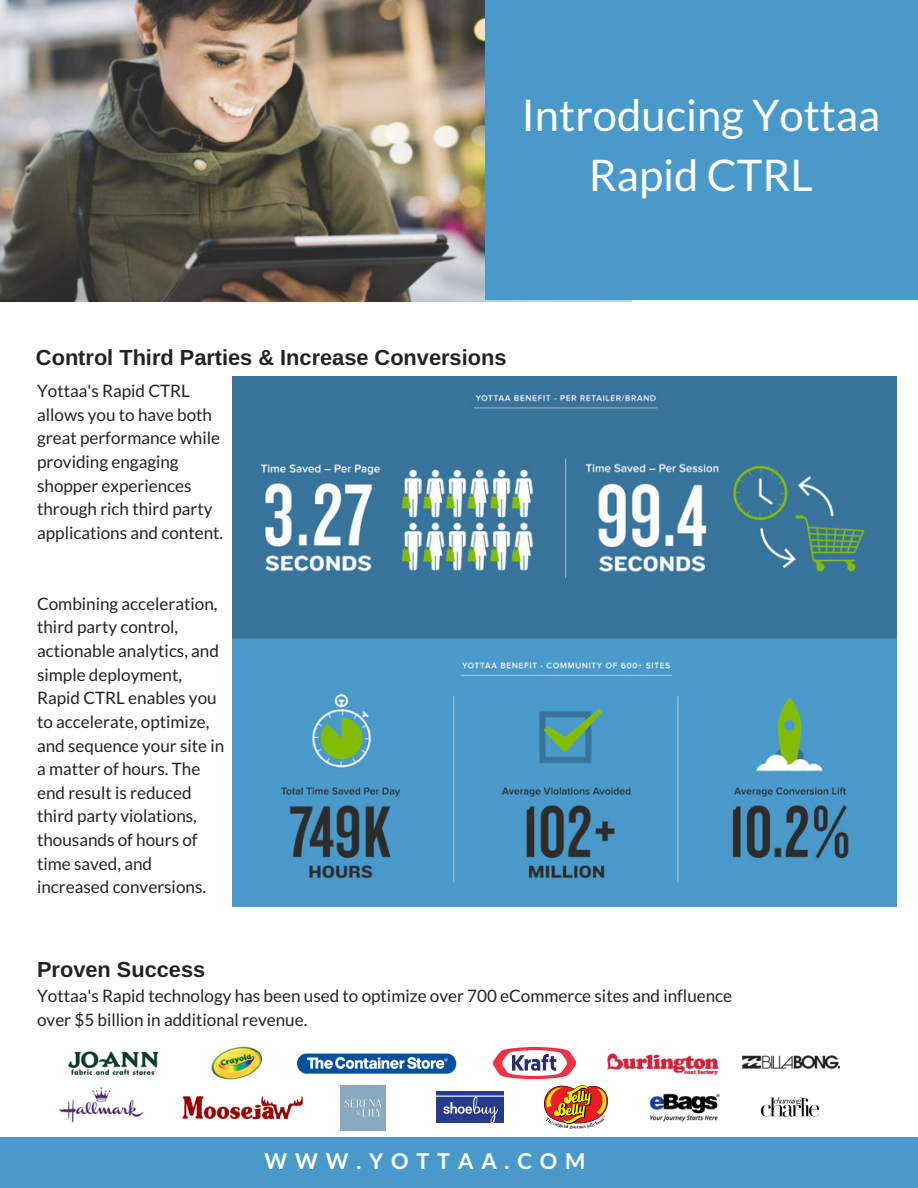
<style>
.page{position:relative;width:918px;height:1188px;background:#fff}
.page>*{position:absolute;margin:0;border:0;box-sizing:border-box;transform-origin:0 0}
.t1{font:43.65px/60.8px "Lato";color:#fff;text-align:center}
.t2{font:700 21.75px "Arimo";color:#222}
.t3{font:700 21.75px "Lato";letter-spacing:.36em;color:#fff}
.t4{font:17.1px/23.7px "Lato";color:#222}
</style>
<div class="page">
<img style="left:742px;top:1055px;width:97px;height:15px">
<img style="left:494px;top:1047px;width:82px;height:32px">
<img style="left:607px;top:1053px;width:112px;height:23px">
<img style="left:67px;top:1051px;width:92px;height:25px">
<img style="left:211px;top:1046px;width:52px;height:34px">
<img style="left:649px;top:1094px;width:71px;height:28px">
<img style="left:436px;top:1091px;width:68px;height:32px">
<img style="left:544px;top:1086px;width:63px;height:42px">
<img style="left:341px;top:1086px;width:45px;height:45px">
<img style="left:760px;top:1096px;width:59px;height:21px">
<img style="left:60px;top:1087px;width:84px;height:36px">
<img style="left:182px;top:1096px;width:121px;height:24px">
<img style="left:233px;top:377px;width:664px;height:530px">
<div style="left:0;top:1137px;width:918px;height:51px;background:#499acb"></div>
<img style="left:0;top:0;width:631px;height:302px">
<div style="left:485px;top:0;width:433px;height:300px;background:#499acb"></div>
<img style="left:297px;top:1053px;width:160px;height:21px">
<h1 class="t1" style="left:522px;top:83px;width:360px">Introducing Yottaa<br>Rapid CTRL</h1>
<p class="t2" style="left:36px;top:345px;width:472px">Control Third Parties &amp; Increase Conversions</p>
<p class="t4" style="left:37px;top:379px;width:188px">Yottaa's Rapid CTRL allows you to have both great performance while providing engaging shopper experiences through rich third party applications and content.</p>
<p class="t4" style="left:37px;top:591px;width:189px">Combining acceleration, third party control, actionable analytics, and simple deployment,<br>Rapid CTRL enables you to accelerate, optimize, and sequence your site in a matter of hours. The end result is reduced third party violations, thousands of hours of time saved, and increased conversions.</p>
<p class="t2" style="left:37px;top:957px;width:170px">Proven Success</p>
<p class="t4" style="left:37px;top:984px;width:697px">Yottaa's Rapid technology has been used to optimize over 700 eCommerce sites and influence over $5 billion in additional revenue.</p>
<p class="t3" style="left:265px;top:1147px;width:322px">WWW.YOTTAA.COM</p>
</div>
